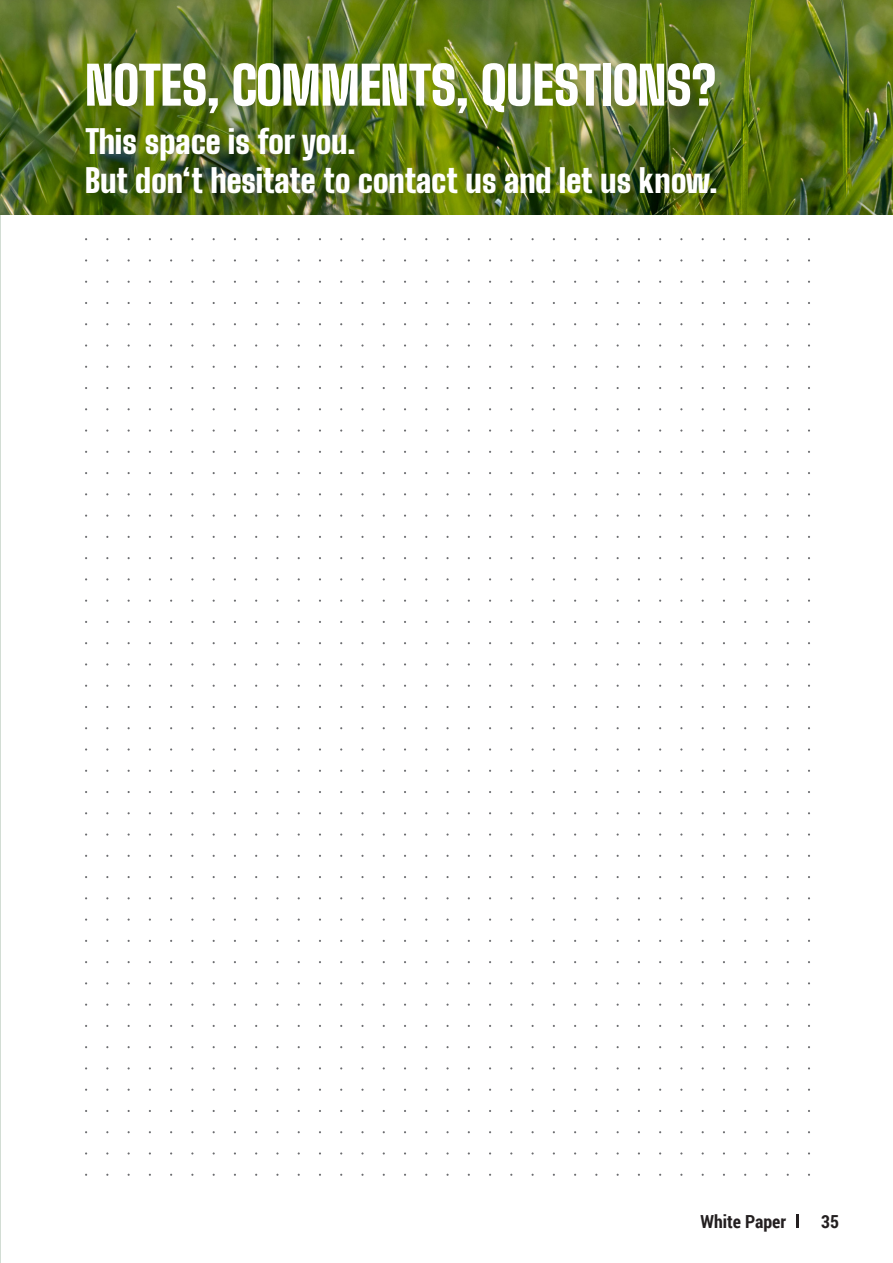
<style>
.page{position:relative;width:893px;height:1263px;background:#fff}
.page>*{position:absolute;margin:0;border:0;box-sizing:border-box;transform-origin:0 0}
.t1{font:900 52.5px "Big Shoulders Display";letter-spacing:-.01em;color:#fff}
.t2{font:900 32.4px "Big Shoulders Display";letter-spacing:-.01em;color:#fff}
.t3{font:700 18px "Roboto Condensed";color:#231f20}
</style>
<div class="page">
<img style="left:0;top:0;width:893px;height:215px">
<svg style="left:796px;top:1214px;width:2px;height:14px"></svg>
<p class="t1" style="left:85px;top:47px;width:633px">NOTES, COMMENTS, QUESTIONS?</p>
<p class="t2" style="left:85px;top:118px;width:272px">This space is for you.</p>
<p class="t2" style="left:85px;top:157px;width:634px">But don‘t hesitate to contact us and let us know.</p>
<p class="t3" style="left:700px;top:1209px;width:87px">White Paper</p>
<p class="t3" style="left:821px;top:1209px;width:19px">35</p>
</div>
